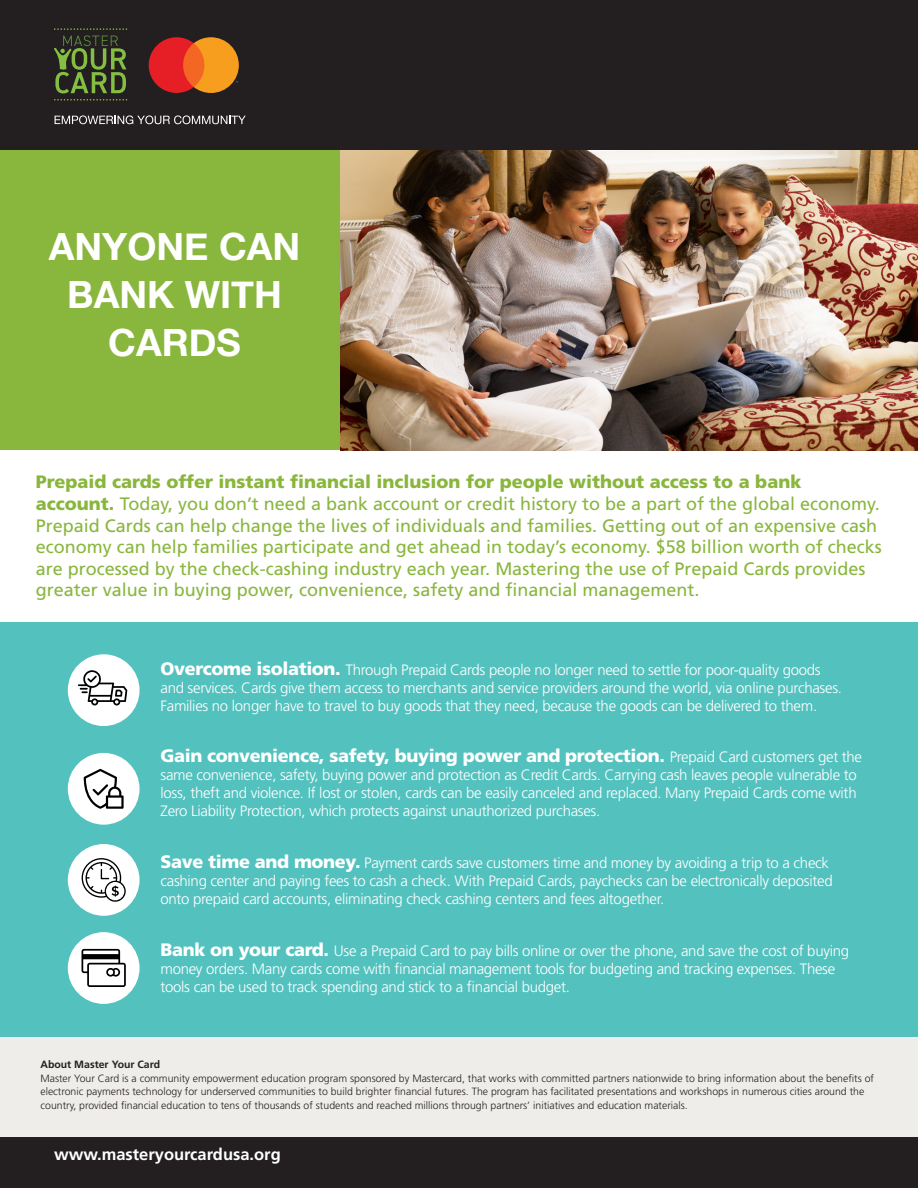
<style>
.page{position:relative;width:918px;height:1188px;background:#fff}
.page>*{position:absolute;margin:0;border:0;box-sizing:border-box;transform-origin:0 0}
.t1{font:700 37.5px/48px "Helvetica Neue";color:#fff;text-align:center}
.t2{font:18px/21.6px "Frutiger LT Std";color:#89b63d}
.body_text{font:900 18px "Frutiger LT Std";letter-spacing:-.02em;color:#fff}
.t3{font:700 16.5px "Frutiger LT Std";color:#fff}
.body_text-2{font:300 15px/18px "Frutiger LT Std";letter-spacing:-.02em;color:#fff}
.body_text-3{font:300 10.5px/13.5px "Frutiger LT Std";color:#231f20}
.body_text-4{font:700 10.5px "Frutiger LT Std";color:#231f20}
.s1{font-weight:900}
.s2{font-weight:900;font-size:18px}
.s3{font-weight:300;font-size:15px}
</style>
<div class="page">
<div style="left:0;top:1037px;width:918px;height:106px;background:#efedea"></div>
<div style="left:0;top:129px;width:432px;height:321px;background:#89b63d"></div>
<img style="left:340px;top:150px;width:578px;height:300px">
<div style="left:0;top:622px;width:918px;height:415px;background:#53c2bf"></div>
<div style="left:0;top:0;width:918px;height:150px;background:#231f20"></div>
<svg style="left:149px;top:37px;width:90px;height:56px;background:#ce5421"></svg>
<svg style="left:54px;top:99px;width:73px;height:2px"></svg>
<svg style="left:54px;top:28px;width:73px;height:65px"></svg>
<svg style="left:55px;top:115px;width:191px;height:9px"></svg>
<div style="left:0;top:1137px;width:918px;height:51px;background:#231f20"></div>
<div style="left:68px;top:844px;width:72px;height:72px;background:#fff;border-radius:50%"></div>
<div style="left:68px;top:654px;width:72px;height:72px;background:#fff;border-radius:50%"></div>
<div style="left:68px;top:753px;width:72px;height:72px;background:#fff;border-radius:50%"></div>
<svg style="left:78px;top:670px;width:49px;height:36px"></svg>
<svg style="left:84px;top:769px;width:40px;height:40px"></svg>
<div style="left:68px;top:932px;width:72px;height:72px;background:#fff;border-radius:50%"></div>
<svg style="left:82px;top:949px;width:44px;height:38px"></svg>
<svg style="left:82px;top:858px;width:44px;height:44px"></svg>
<p class="t1" style="left:49px;top:224px;width:253px">ANYONE CAN<br>BANK WITH<br>CARDS</p>
<p class="t2" style="left:36px;top:471px;width:847px"><span class="s1">Prepaid cards offer instant financial inclusion for people without access to a bank account.</span> Today, you don’t need a bank account or credit history to be a part of the global economy.<br>Prepaid Cards can help change the lives of individuals and families. Getting out of an expensive cash economy can help families participate and get ahead in today’s economy. $58 billion worth of checks are processed by the check-cashing industry each year. Mastering the use of Prepaid Cards provides greater value in buying power, convenience, safety and financial management.</p>
<p class="body_text-2" style="left:160px;top:661px;width:683px"><span class="s2">Overcome isolation.</span> Through Prepaid Cards people no longer need to settle for poor-quality goods and services. Cards give them access to merchants and service providers around the world, via online purchases.<br>Families no longer have to travel to buy goods that they need, because the goods can be delivered to them.</p>
<p class="body_text" style="left:160px;top:745px;width:703px">Gain convenience, safety, buying power and protection. <span class="s3">Prepaid Card customers get the</span></p>
<p class="body_text-2" style="left:160px;top:766px;width:698px;text-align:justify">same convenience, safety, buying power and protection as Credit Cards. Carrying cash leaves people vulnerable to loss, theft and violence. If lost or stolen, cards can be easily canceled and replaced. Many Prepaid Cards come with Zero Liability Protection, which protects against unauthorized purchases.</p>
<p class="body_text-2" style="left:160px;top:854px;width:674px"><span class="s2">Save time and money.</span> Payment cards save customers time and money by avoiding a trip to a check cashing center and paying fees to cash a check. With Prepaid Cards, paychecks can be electronically deposited onto prepaid card accounts, eliminating check cashing centers and fees altogether.</p>
<p class="body_text-2" style="left:160px;top:942px;width:690px"><span class="s2">Bank on your card.</span> Use a Prepaid Card to pay bills online or over the phone, and save the cost of buying money orders. Many cards come with financial management tools for budgeting and tracking expenses. These tools can be used to track spending and stick to a financial budget.</p>
<p class="body_text-4" style="left:40px;top:1059px;width:121px">About Master Your Card</p>
<p class="body_text-3" style="left:40px;top:1072px;width:835px">Master Your Card is a community empowerment education program sponsored by Mastercard, that works with committed partners nationwide to bring information about the benefits of electronic payments technology for underserved communities to build brighter financial futures. The program has facilitated presentations and workshops in numerous cities around the country, provided financial education to tens of thousands of students and reached millions through partners’ initiatives and education materials.</p>
<p class="t3" style="left:54px;top:1144px;width:228px">www.masteryourcardusa.org</p>
</div>
